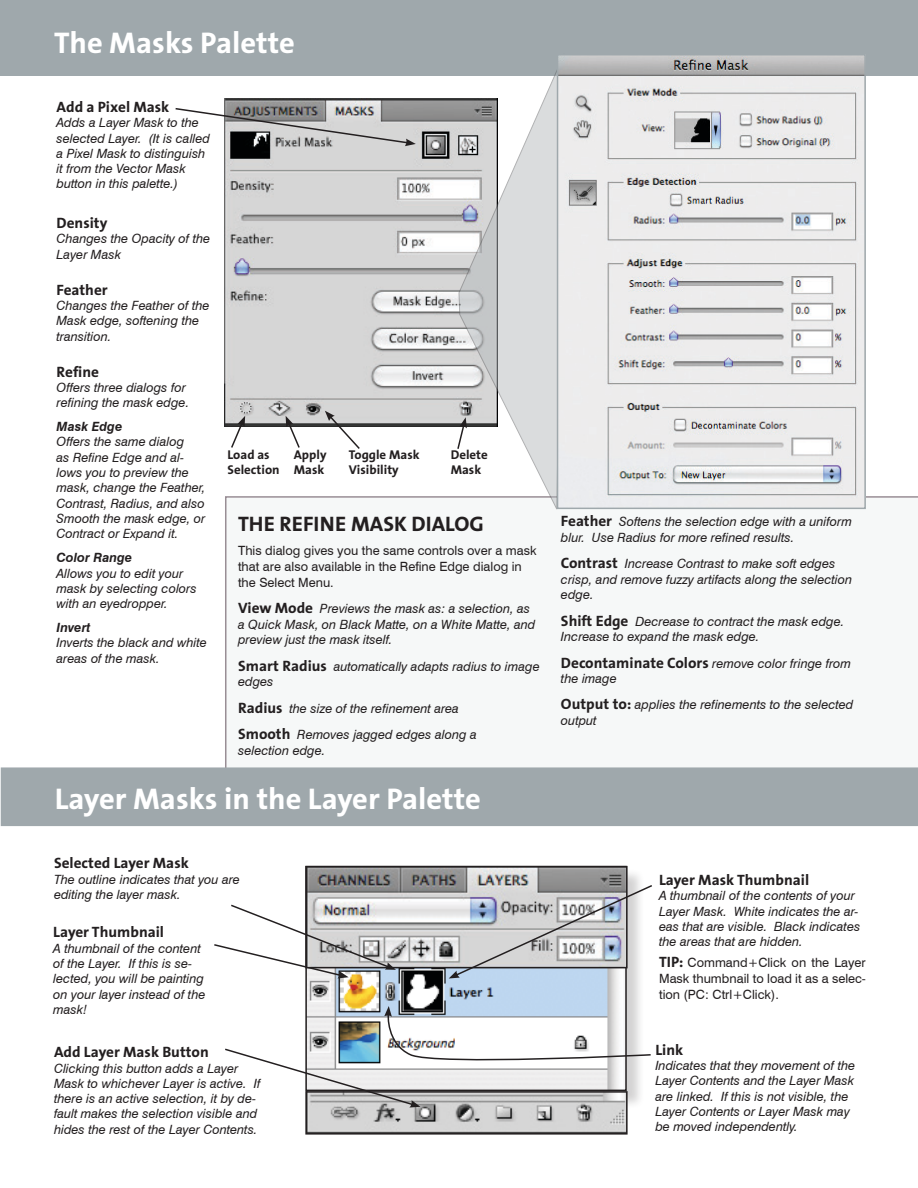
<style>
.page{position:relative;width:918px;height:1188px;background:#fff}
.page>*{position:absolute;margin:0;border:0;box-sizing:border-box;transform-origin:0 0}
.t1{font:700 30px "GM Sans";color:#fff}
.t2{font:700 21px "GM Sans";color:#231f20}
.t3{font:700 15px "GM Sans";color:#231f20}
.t4{font:italic 12.75px/15.3px "Swiss 721 BT";color:#231f20}
.t5{font:12.75px/15.8px "Swiss 721 BT";color:#231f20;text-align:justify}
.t6{font:700 12.75px/15.3px "GM Sans";color:#231f20}
.t7{font:italic 700 12.75px "Swiss 721 BT";color:#231f20}
.s1{font-family:"GM Sans";font-weight:700;font-style:normal;font-size:15px}
.s2{font-family:"GM Sans";font-weight:700;font-size:15px}
</style>
<div class="page">
<div style="left:225px;top:496px;width:693px;height:271px;background:#f6f8f8"></div>
<div style="left:0;top:0;width:918px;height:75px;background:#9fa8ac"></div>
<div style="left:0;top:0;width:918px;height:76px;border:2px solid #9fa8ac"></div>
<div style="left:2px;top:768px;width:916px;height:57px;background:#9fa8ac"></div>
<div style="left:1px;top:767px;width:917px;height:59px;border:2px solid #9fa8ac"></div>
<img style="left:308px;top:968px;width:311px;height:38px">
<img style="left:225px;top:98px;width:233px;height:329px">
<svg style="left:458px;top:70px;width:107px;height:441px"></svg>
<svg style="left:175px;top:107px;width:241px;height:39px"></svg>
<svg style="left:456px;top:417px;width:11px;height:34px"></svg>
<svg style="left:325px;top:411px;width:36px;height:38px"></svg>
<svg style="left:230px;top:416px;width:15px;height:32px"></svg>
<svg style="left:286px;top:416px;width:15px;height:32px"></svg>
<img style="left:308px;top:869px;width:317px;height:96px">
<div style="left:305px;top:866px;width:323px;height:102px;border:2px solid #231f20"></div>
<img style="left:308px;top:1108px;width:317px;height:24px">
<div style="left:305px;top:1091px;width:323px;height:44px;border:2px solid #231f20"></div>
<svg style="left:214px;top:903px;width:182px;height:75px"></svg>
<svg style="left:449px;top:884px;width:203px;height:94px;background:#c1c4c9"></svg>
<img style="left:560px;top:57px;width:303px;height:449px">
<div style="left:557px;top:54px;width:309px;height:455px;border:2px solid #9fa8ac"></div>
<svg style="left:225px;top:1006px;width:426px;height:102px"></svg>
<h1 class="t1" style="left:54px;top:25px;width:242px">The Masks Palette</h1>
<p class="t3" style="left:57px;top:98px;width:114px">Add a Pixel Mask</p>
<p class="t4" style="left:57px;top:115px;width:155px">Adds a Layer Mask to the selected Layer. (It is called a Pixel Mask to distinguish it from the Vector Mask button in this palette.)</p>
<p class="t3" style="left:57px;top:214px;width:52px">Density</p>
<p class="t4" style="left:57px;top:231px;width:155px">Changes the Opacity of the<br>Layer Mask</p>
<p class="t3" style="left:57px;top:281px;width:53px">Feather</p>
<p class="t4" style="left:57px;top:298px;width:155px">Changes the Feather of the<br>Mask edge, softening the transition.</p>
<p class="t3" style="left:57px;top:363px;width:44px">Refine</p>
<p class="t4" style="left:57px;top:380px;width:134px">Offers three dialogs for refining the mask edge.</p>
<p class="t7" style="left:57px;top:419px;width:67px">Mask Edge</p>
<p class="t4" style="left:57px;top:434px;width:150px">Offers the same dialog<br>as Refine Edge and al&shy;lows you to preview the mask, change the Feather,<br>Contrast, Radius, and also<br>Smooth the mask edge, or<br>Contract or Expand it.</p>
<p class="t7" style="left:57px;top:550px;width:77px">Color Range</p>
<p class="t4" style="left:57px;top:565px;width:142px">Allows you to edit your mask by selecting colors with an eyedropper.</p>
<p class="t7" style="left:57px;top:620px;width:35px">Invert</p>
<p class="t4" style="left:57px;top:635px;width:152px">Inverts the black and white areas of the mask.</p>
<p class="t6" style="left:228px;top:447px;width:54px">Load as<br>Selection</p>
<p class="t6" style="left:294px;top:447px;width:34px">Apply<br>Mask</p>
<p class="t6" style="left:349px;top:447px;width:72px">Toggle Mask<br>Visibility</p>
<p class="t6" style="left:451px;top:447px;width:39px">Delete<br>Mask</p>
<h2 class="t2" style="left:238px;top:512px;width:200px">The Refin e Mask Dialog</h2>
<p class="t5" style="left:238px;top:543px;width:300px;text-align:left">This dialog gives you the same controls over a mask that are also available in the Refine Edge dialog in the Select Menu.</p>
<p class="t4" style="left:238px;top:601px;width:299px"><span class="s1">View Mode</span> Previews the mask as: a selection, as a Quick Mask, on Black Matte, on a White Matte, and preview just the mask itself.</p>
<p class="t4" style="left:238px;top:658px;width:303px"><span class="s1">Smart Radius</span> automatically adapts radius to image edges</p>
<p class="t4" style="left:238px;top:695px;width:240px;line-height:26.7px"><span class="s1">Radius</span> the size of the refinement area<br><span class="s1">Smooth</span> Removes jagged edges along a</p>
<p class="t4" style="left:238px;top:742px;width:89px">selection edge.</p>
<h1 class="t1" style="left:55px;top:782px;width:428px">Layer Masks in the Layer Palette</h1>
<p class="t3" style="left:54px;top:855px;width:136px">Selected Layer Mask</p>
<p class="t4" style="left:54px;top:871px;width:188px">The outline indicates that you are editing the layer mask.</p>
<p class="t3" style="left:53px;top:924px;width:112px">Layer Thumbnail</p>
<p class="t4" style="left:53px;top:940px;width:154px">A thumbnail of the content of the Layer. If this is se&shy;lected, you will be painting on your layer instead of the mask!</p>
<p class="t3" style="left:54px;top:1044px;width:156px">Add Layer Mask Button</p>
<p class="t4" style="left:54px;top:1060px;width:208px">Clicking this button adds a Layer Mask to whichever Layer is active. If there is an active selection, it by de&shy;fault makes the selection visible and hides the rest of the Layer Contents.</p>
<p class="t4" style="left:561px;top:514px;width:293px"><span class="s1">Feather</span> Softens the selection edge with a uniform blur. Use Radius for more refined results.</p>
<p class="t4" style="left:561px;top:556px;width:293px"><span class="s1">Contrast</span> Increase Contrast to make soft edges crisp, and remove fuzzy artifacts along the selection edge.</p>
<p class="t4" style="left:561px;top:613px;width:285px"><span class="s1">Shift Edge</span> Decrease to contract the mask edge.<br>Increase to expand the mask edge.</p>
<p class="t4" style="left:561px;top:655px;width:292px"><span class="s1">Decontaminate Colors</span> remove color fringe from the image</p>
<p class="t4" style="left:561px;top:697px;width:294px"><span class="s1">Output to:</span> applies the refinements to the selected output</p>
<p class="t3" style="left:659px;top:871px;width:152px">Layer Mask Thumbnail</p>
<p class="t4" style="left:659px;top:888px;width:203px">A thumbnail of the contents of your Layer Mask. White indicates the ar&shy;eas that are visible. Black indicates the areas that are hidden.</p>
<p class="t5" style="left:659px;top:955px;width:208px"><span class="s2">TIP:</span> Command+Click on the Layer Mask thumbnail to load it as a selec&shy;tion (PC: Ctrl+Click).</p>
<p class="t3" style="left:655px;top:1041px;width:29px">Link</p>
<p class="t4" style="left:655px;top:1058px;width:201px">Indicates that they movement of the<br>Layer Contents and the Layer Mask are linked. If this is not visible, the<br>Layer Contents or Layer Mask may be moved independently.</p>
</div>
